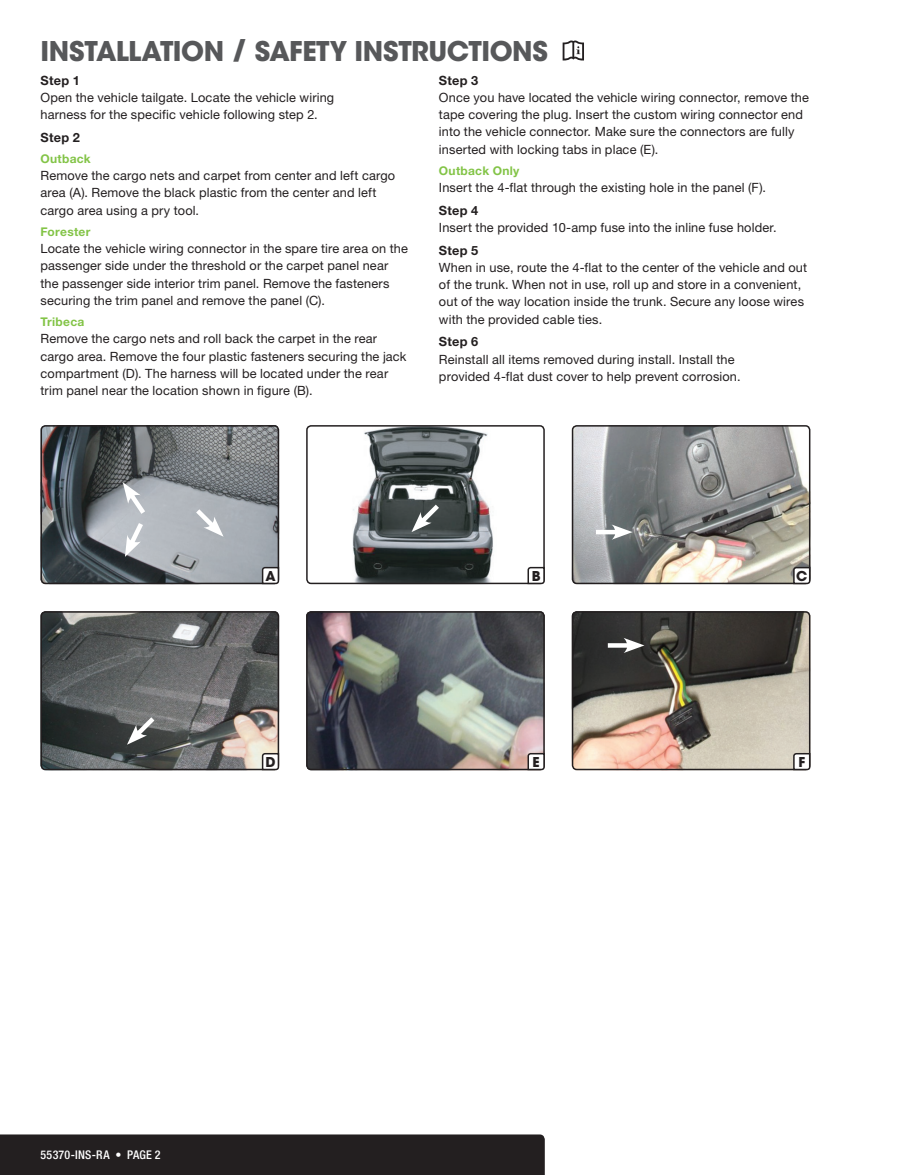
<style>
.page{position:relative;width:905px;height:1175px;background:#fff}
.page>*{position:absolute;margin:0;border:0;box-sizing:border-box;transform-origin:0 0}
.t1{font:700 27px "ITC Avant Garde Std";letter-spacing:-.015em;color:#57585a}
.t2{font:700 13.5px "ITC Avant Garde Std";color:#231f20}
.t3{font:12.75px/17.2px "Helvetica Neue LT Std";letter-spacing:.01em;color:#231f20}
.t4{font:700 12.75px "Helvetica Neue LT Std";letter-spacing:.02em;color:#231f20}
.t5{font:700 12px "Helvetica Neue LT Std";letter-spacing:.025em;color:#83c447}
.t6{font:500 condensed 12px "Helvetica Neue LT Std";letter-spacing:.02em;color:#fff}
</style>
<div class="page">
<img style="left:43px;top:428px;width:233px;height:153px">
<div style="left:40px;top:425px;width:239px;height:159px;border:2px solid #231f20;border-radius:4px"></div>
<img style="left:352px;top:425px;width:192px;height:156px">
<div style="left:306px;top:425px;width:238px;height:159px;border:2px solid #231f20;border-radius:4px"></div>
<img style="left:574px;top:426px;width:236px;height:155px">
<div style="left:571px;top:425px;width:239px;height:159px;border:2px solid #231f20;border-radius:4px"></div>
<img style="left:43px;top:614px;width:233px;height:153px">
<div style="left:40px;top:611px;width:239px;height:159px;border:2px solid #231f20;border-radius:4px"></div>
<img style="left:309px;top:611px;width:235px;height:156px">
<div style="left:306px;top:611px;width:238px;height:159px;border:2px solid #231f20;border-radius:4px"></div>
<img style="left:574px;top:612px;width:236px;height:155px">
<div style="left:571px;top:611px;width:239px;height:159px;border:2px solid #231f20;border-radius:4px"></div>
<svg style="left:261px;top:566px;width:19px;height:19px"></svg>
<svg style="left:526px;top:566px;width:19px;height:19px"></svg>
<svg style="left:792px;top:566px;width:19px;height:19px"></svg>
<svg style="left:261px;top:752px;width:19px;height:19px"></svg>
<svg style="left:526px;top:752px;width:19px;height:19px"></svg>
<svg style="left:792px;top:752px;width:19px;height:19px"></svg>
<svg style="left:562px;top:41px;width:22px;height:19px"></svg>
<svg style="left:191px;top:504px;width:32px;height:33px"></svg>
<svg style="left:123px;top:482px;width:26px;height:75px"></svg>
<svg style="left:411px;top:500px;width:33px;height:32px"></svg>
<hr style="left:596px;top:530px;width:24px;height:4px;background:#fff">
<svg style="left:611px;top:524px;width:21px;height:15px"></svg>
<svg style="left:127px;top:712px;width:32px;height:32px"></svg>
<svg style="left:607px;top:643px;width:16px;height:4px"></svg>
<svg style="left:623px;top:638px;width:21px;height:15px"></svg>
<div style="left:0;top:1134px;width:544px;height:40px;background:#231f20"></div>
<h1 class="t1" style="left:40px;top:33px;width:509px">INSTALLATION / SAFETY INSTRUCTIONS</h1>
<p class="t4" style="left:40px;top:72px;width:41px">Step 1</p>
<p class="t3" style="left:40px;top:89px;width:295px">Open the vehicle tailgate. Locate the vehicle wiring harness for the specific vehicle following step 2.</p>
<p class="t4" style="left:40px;top:129px;width:41px">Step 2</p>
<p class="t5" style="left:40px;top:151px;width:52px">Outback</p>
<p class="t3" style="left:40px;top:167px;width:356px">Remove the cargo nets and carpet from center and left cargo area (A). Remove the black plastic from the center and left cargo area using a pry tool.</p>
<p class="t5" style="left:40px;top:224px;width:51px">Forester</p>
<p class="t3" style="left:40px;top:240px;width:369px">Locate the vehicle wiring connector in the spare tire area on the passenger side under the threshold or the carpet panel near the passenger side interior trim panel. Remove the fasteners securing the trim panel and remove the panel (C).</p>
<p class="t5" style="left:40px;top:314px;width:45px">Tribeca</p>
<p class="t3" style="left:40px;top:330px;width:367px">Remove the cargo nets and roll back the carpet in the rear cargo area. Remove the four plastic fasteners securing the jack compartment (D). The harness will be located under the rear trim panel near the location shown in figure (B).</p>
<p class="t4" style="left:439px;top:72px;width:41px">Step 3</p>
<p class="t3" style="left:439px;top:89px;width:371px">Once you have located the vehicle wiring connector, remove the tape covering the plug. Insert the custom wiring connector end into the vehicle connector. Make sure the connectors are fully inserted with locking tabs in place (E).</p>
<p class="t5" style="left:439px;top:163px;width:82px">Outback Only</p>
<p class="t3" style="left:439px;top:179px;width:328px">Insert the 4-flat through the existing hole in the panel (F).</p>
<p class="t4" style="left:439px;top:202px;width:41px">Step 4</p>
<p class="t3" style="left:439px;top:219px;width:339px">Insert the provided 10-amp fuse into the inline fuse holder.</p>
<p class="t4" style="left:439px;top:242px;width:41px">Step 5</p>
<p class="t3" style="left:439px;top:258px;width:370px">When in use, route the 4-flat to the center of the vehicle and out of the trunk. When not in use, roll up and store in a convenient, out of the way location inside the trunk. Secure any loose wires with the provided cable ties.</p>
<p class="t4" style="left:439px;top:334px;width:41px">Step 6</p>
<p class="t3" style="left:439px;top:350px;width:303px">Reinstall all items removed during install. Install the provided 4-flat dust cover to help prevent corrosion.</p>
<p class="t2" style="left:265px;top:567px;width:12px">A</p>
<p class="t2" style="left:531px;top:567px;width:10px">B</p>
<p class="t2" style="left:796px;top:567px;width:13px">C</p>
<p class="t2" style="left:265px;top:753px;width:12px">D</p>
<p class="t2" style="left:532px;top:753px;width:9px">E</p>
<p class="t2" style="left:798px;top:753px;width:8px">F</p>
<p class="t6" style="left:40px;top:1147px;width:122px">55370-INS-RA • PAGE 2</p>
</div>
